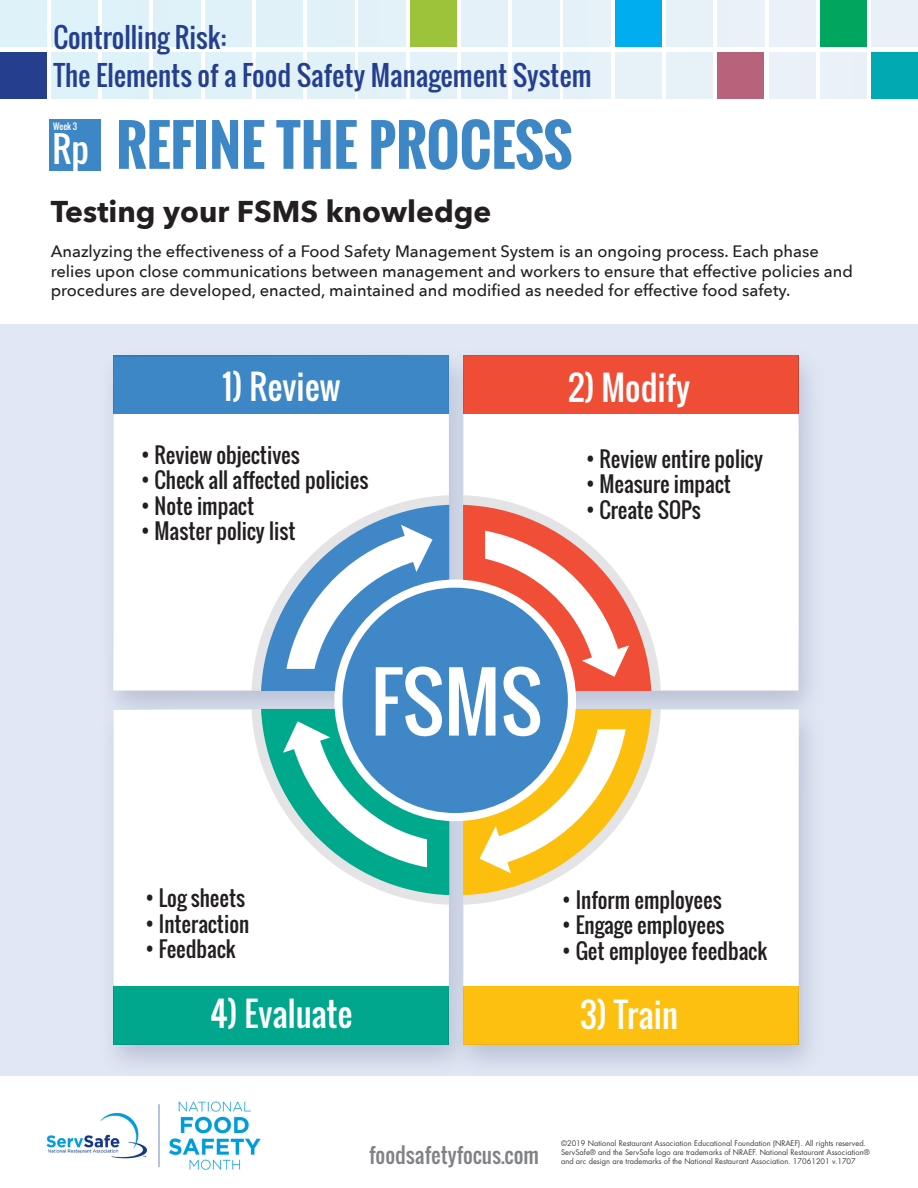
<style>
.page{position:relative;width:918px;height:1188px;background:#fff}
.page>*{position:absolute;margin:0;border:0;box-sizing:border-box;transform-origin:0 0}
.t1{font:78.15px "Oswald";color:#fff}
.t2{font:700 55.5px "Oswald";color:#3e87c7}
.t3{font:34.65px "Oswald";color:#fff}
.t4{font:33px "Oswald";color:#fff}
.t5{font:700 30px "Avenir Next";color:#231f20}
.t6{font:27px "Oswald";color:#253f8e}
.t7{font:21px "Oswald";color:#231f20}
.t8{font:21px "Oswald";color:#808285}
.t9{font:500 16.5px/19.5px "Avenir Next";color:#231f20}
.t10{font:8.55px "Oswald";color:#fff}
.t11{font:7.5px/9px "Futura";color:#3e3e3f}
</style>
<div class="page">
<div style="left:0;top:324px;width:918px;height:752px;background:#e0e8f5"></div>
<img style="left:112px;top:363px;width:700px;height:702px">
<div style="left:463px;top:413px;width:336px;height:278px;background:#fff"></div>
<div style="left:463px;top:709px;width:336px;height:277px;background:#fff"></div>
<div style="left:113px;top:355px;width:336px;height:336px;background:#fff"></div>
<div style="left:114px;top:709px;width:335px;height:277px;background:#fff"></div>
<div style="left:343px;top:588px;width:225px;height:225px;background:#4087c7;border-radius:50%"></div>
<svg style="left:251px;top:495px;width:198px;height:196px"></svg>
<svg style="left:463px;top:495px;width:198px;height:196px"></svg>
<svg style="left:463px;top:709px;width:198px;height:196px"></svg>
<svg style="left:251px;top:709px;width:198px;height:196px"></svg>
<div style="left:49px;top:119px;width:51px;height:52px;background:#3e87c7"></div>
<div style="left:0;top:52px;width:46px;height:47px;background:#253f8e"></div>
<div style="left:51px;top:0;width:47px;height:46px;background:#ddf2f9"></div>
<div style="left:51px;top:52px;width:47px;height:47px;background:#ddf2f9"></div>
<div style="left:103px;top:52px;width:46px;height:47px;background:#ddf2f9"></div>
<div style="left:154px;top:0;width:46px;height:46px;background:#def2f8"></div>
<div style="left:154px;top:52px;width:46px;height:47px;background:#def2f8"></div>
<div style="left:205px;top:0;width:47px;height:46px;background:#dff1f9"></div>
<div style="left:205px;top:52px;width:47px;height:47px;background:#dff1f9"></div>
<div style="left:256px;top:0;width:47px;height:46px;background:#e0f1f8"></div>
<div style="left:256px;top:52px;width:47px;height:47px;background:#e0f1f8"></div>
<div style="left:308px;top:52px;width:46px;height:47px;background:#e1f1f8"></div>
<div style="left:359px;top:0;width:46px;height:46px;background:#e3f1f8"></div>
<div style="left:359px;top:52px;width:46px;height:47px;background:#e3f1f8"></div>
<div style="left:410px;top:0;width:47px;height:46px;background:#9dc33b"></div>
<div style="left:410px;top:52px;width:47px;height:47px;background:#e3f1f8"></div>
<div style="left:461px;top:0;width:47px;height:46px;background:#e5f1f8"></div>
<div style="left:461px;top:52px;width:47px;height:47px;background:#e5f1f8"></div>
<div style="left:513px;top:0;width:46px;height:46px;background:#e5f1f8"></div>
<div style="left:513px;top:52px;width:46px;height:47px;background:#e5f1f8"></div>
<div style="left:564px;top:0;width:46px;height:46px;background:#e5f1f8"></div>
<div style="left:564px;top:52px;width:46px;height:47px;background:#e5f1f8"></div>
<div style="left:615px;top:0;width:47px;height:46px;background:#00aeef"></div>
<div style="left:615px;top:52px;width:47px;height:47px;background:#e7f1f8"></div>
<div style="left:666px;top:0;width:47px;height:46px;background:#e7f1f8"></div>
<div style="left:718px;top:0;width:46px;height:46px;background:#eaf1f8"></div>
<div style="left:718px;top:52px;width:46px;height:47px;background:#b8637c"></div>
<div style="left:769px;top:0;width:46px;height:46px;background:#eaf1f8"></div>
<div style="left:820px;top:0;width:47px;height:46px;background:#00a65d"></div>
<div style="left:872px;top:0;width:46px;height:46px;background:#eaf0f8"></div>
<div style="left:872px;top:52px;width:46px;height:47px;background:#00aab2"></div>
<div style="left:666px;top:52px;width:47px;height:47px;background:#e7f1f8"></div>
<div style="left:769px;top:52px;width:46px;height:47px;background:#eaf1f8"></div>
<div style="left:820px;top:52px;width:47px;height:47px;background:#eaf1f8"></div>
<div style="left:0;top:0;width:46px;height:46px;background:#ddf2f9"></div>
<div style="left:308px;top:0;width:46px;height:46px;background:#e1f1f8"></div>
<div style="left:103px;top:0;width:46px;height:46px;background:#ddf2f9"></div>
<div style="left:114px;top:986px;width:335px;height:59px;background:#00a78c"></div>
<div style="left:463px;top:355px;width:336px;height:58px;background:#ef4d35"></div>
<div style="left:463px;top:986px;width:336px;height:59px;background:#fdc011"></div>
<div style="left:114px;top:355px;width:335px;height:58px;background:#3e87c7"></div>
<img style="left:46px;top:1101px;width:215px;height:69px">
<p class="t6" style="left:53px;top:17px;width:174px">Controlling Risk:</p>
<p class="t6" style="left:53px;top:56px;width:540px">The Elements of a Food Safety Management System</p>
<p class="t10" style="left:53px;top:120px;width:25px">Week 3</p>
<p class="t3" style="left:53px;top:123px;width:38px">Rp</p>
<p class="t2" style="left:116px;top:103px;width:458px">REFINE THE PROCESS</p>
<p class="t5" style="left:51px;top:186px;width:442px">Testing your FSMS knowledge</p>
<p class="t9" style="left:51px;top:241px;width:804px">Anazlyzing the effectiveness of a Food Safety Management System is an ongoing process. Each phase relies upon close communications between management and workers to ensure that effective policies and procedures are developed, enacted, maintained and modified as needed for effective food safety.</p>
<p class="t4" style="left:222px;top:362px;width:120px">1) Review</p>
<p class="t7" style="left:140px;top:439px;width:161px">• Review objectives</p>
<p class="t7" style="left:140px;top:464px;width:229px">• Check all affected policies</p>
<p class="t7" style="left:140px;top:490px;width:115px">• Note impact</p>
<p class="t7" style="left:140px;top:515px;width:157px">• Master policy list</p>
<p class="t4" style="left:568px;top:363px;width:124px">2) Modify</p>
<p class="t7" style="left:585px;top:443px;width:179px">• Review entire policy</p>
<p class="t7" style="left:585px;top:468px;width:147px">• Measure impact</p>
<p class="t7" style="left:585px;top:494px;width:117px">• Create SOPs</p>
<p class="t1" style="left:371px;top:643px;width:173px">FSMS</p>
<p class="t7" style="left:145px;top:883px;width:102px">• Log sheets</p>
<p class="t7" style="left:145px;top:908px;width:106px">• Interaction</p>
<p class="t7" style="left:145px;top:934px;width:93px">• Feedback</p>
<p class="t7" style="left:562px;top:884px;width:162px">• Inform employees</p>
<p class="t7" style="left:562px;top:909px;width:165px">• Engage employees</p>
<p class="t7" style="left:562px;top:935px;width:207px">• Get employee feedback</p>
<p class="t4" style="left:210px;top:989px;width:144px">4) Evaluate</p>
<p class="t4" style="left:580px;top:990px;width:99px">3) Train</p>
<p class="t8" style="left:369px;top:1139px;width:171px">foodsafetyfocus.com</p>
<p class="t11" style="left:561px;top:1139px;width:310px">©2019 National Restaurant Association Educational Foundation (NRAEF). All rights reserved.<br>ServSafe® and the ServSafe logo are trademarks of NRAEF. National Restaurant Association®</p>
<p class="t11" style="left:561px;top:1157px;width:296px">and arc design are trademarks of the National Restaurant Association. 17061201 v.1707</p>
</div>
